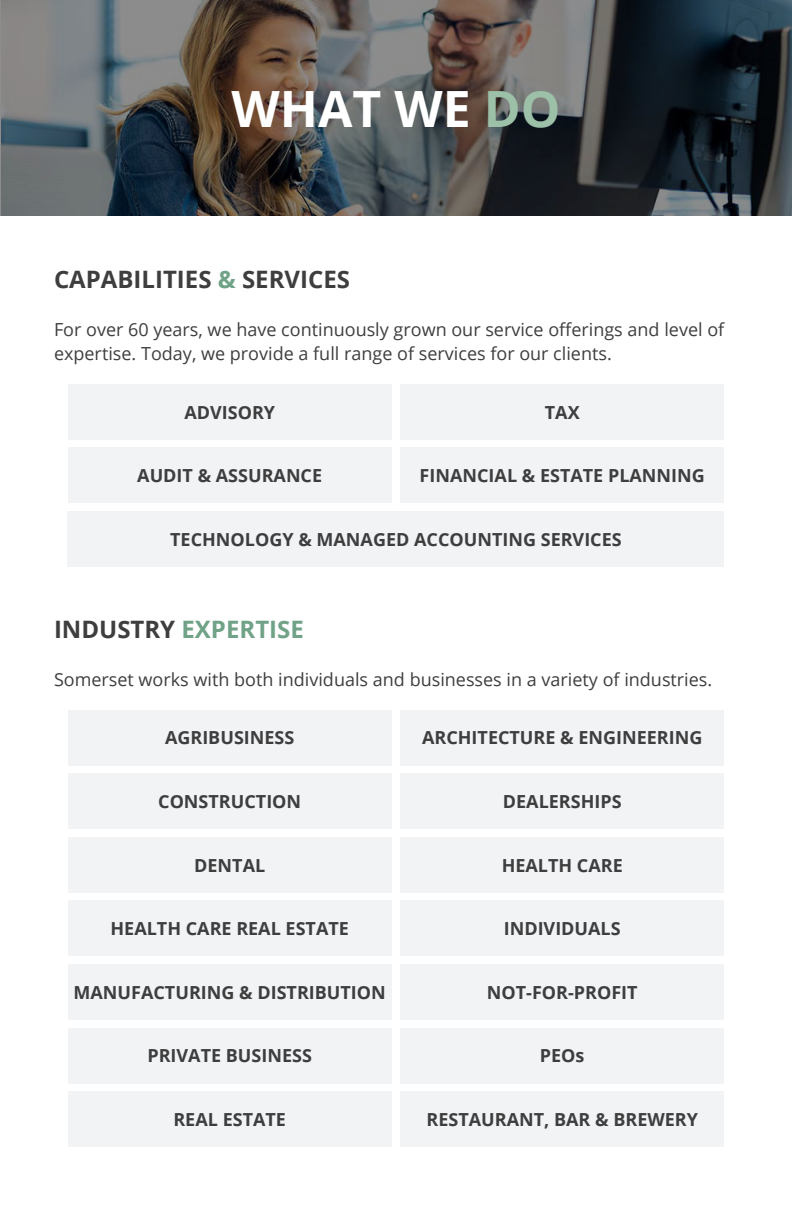
<style>
.page{position:relative;width:792px;height:1224px;background:#fff}
.page>*{position:absolute;margin:0;border:0;box-sizing:border-box;transform-origin:0 0}
.t1{font:700 50px "Open Sans";color:#fff}
.All_Caps_Header_Gray{font:700 24px "Open Sans";color:#3e3e3f}
.All_Caps_Header_Gray-2{font:700 24px "Open Sans";color:#6fa287}
.All_Caps_Header_Gray-3{font:700 18px "Open Sans";color:#3e3e3f}
.t2{font:18px/24px "Open Sans";color:#3e3e3f}
.s1{color:#9dc0a8}
.s2{color:#6fa287}
.s3{color:#3e3e3f}
</style>
<div class="page">
<svg style="left:0;top:0;width:792px;height:216px;background:#4b4c4d"></svg>
<div style="left:68px;top:384px;width:324px;height:55px;background:#f1f3f4"></div>
<div style="left:68px;top:448px;width:324px;height:55px;background:#f1f3f4"></div>
<div style="left:400px;top:448px;width:324px;height:55px;background:#f1f3f4"></div>
<div style="left:68px;top:511px;width:656px;height:56px;background:#f1f3f4"></div>
<div style="left:400px;top:384px;width:324px;height:55px;background:#f1f3f4"></div>
<div style="left:68px;top:710px;width:324px;height:55px;background:#f1f3f4"></div>
<div style="left:68px;top:837px;width:324px;height:55px;background:#f1f3f4"></div>
<div style="left:68px;top:964px;width:324px;height:56px;background:#f1f3f4"></div>
<div style="left:68px;top:774px;width:324px;height:55px;background:#f1f3f4"></div>
<div style="left:68px;top:901px;width:324px;height:55px;background:#f1f3f4"></div>
<div style="left:68px;top:1028px;width:324px;height:55px;background:#f1f3f4"></div>
<div style="left:68px;top:1092px;width:324px;height:55px;background:#f1f3f4"></div>
<div style="left:400px;top:774px;width:324px;height:55px;background:#f1f3f4"></div>
<div style="left:400px;top:901px;width:324px;height:55px;background:#f1f3f4"></div>
<div style="left:400px;top:1028px;width:324px;height:55px;background:#f1f3f4"></div>
<div style="left:400px;top:1092px;width:324px;height:55px;background:#f1f3f4"></div>
<div style="left:400px;top:710px;width:324px;height:55px;background:#f1f3f4"></div>
<div style="left:400px;top:837px;width:324px;height:55px;background:#f1f3f4"></div>
<div style="left:400px;top:964px;width:324px;height:56px;background:#f1f3f4"></div>
<p class="t1" style="left:231px;top:74px;width:331px">WHAT WE <span class="s1">DO</span></p>
<p class="All_Caps_Header_Gray" style="left:54px;top:263px;width:298px">CAPABILITIES <span class="s2">&amp;</span> SERVICES</p>
<p class="t2" style="left:54px;top:317px;width:672px">For over 60 years, we have continuously grown our service offerings and level of expertise. Today, we provide a full range of services for our clients.</p>
<p class="All_Caps_Header_Gray-3" style="left:184px;top:399px;width:92px">ADVISORY</p>
<p class="All_Caps_Header_Gray-3" style="left:545px;top:399px;width:36px">TAX</p>
<p class="All_Caps_Header_Gray-3" style="left:137px;top:463px;width:186px">AUDIT &amp; ASSURANCE</p>
<p class="All_Caps_Header_Gray-3" style="left:420px;top:463px;width:287px">FINANCIAL &amp; ESTATE PLANNING</p>
<p class="All_Caps_Header_Gray-3" style="left:170px;top:527px;width:453px">TECHNOLOGY &amp; MANAGED ACCOUNTING SERVICES</p>
<p class="All_Caps_Header_Gray-2" style="left:54px;top:612px;width:251px"><span class="s3">INDUSTRY</span> EXPERTISE</p>
<p class="t2" style="left:54px;top:667px;width:660px">Somerset works with both individuals and businesses in a variety of industries.</p>
<p class="All_Caps_Header_Gray-3" style="left:165px;top:725px;width:131px">AGRIBUSINESS</p>
<p class="All_Caps_Header_Gray-3" style="left:422px;top:725px;width:282px">ARCHITECTURE &amp; ENGINEERING</p>
<p class="All_Caps_Header_Gray-3" style="left:158px;top:789px;width:145px">CONSTRUCTION</p>
<p class="All_Caps_Header_Gray-3" style="left:503px;top:789px;width:120px">DEALERSHIPS</p>
<p class="All_Caps_Header_Gray-3" style="left:194px;top:852px;width:73px">DENTAL</p>
<p class="All_Caps_Header_Gray-3" style="left:502px;top:852px;width:123px">HEALTH CARE</p>
<p class="All_Caps_Header_Gray-3" style="left:111px;top:916px;width:240px">HEALTH CARE REAL ESTATE</p>
<p class="All_Caps_Header_Gray-3" style="left:504px;top:916px;width:118px">INDIVIDUALS</p>
<p class="All_Caps_Header_Gray-3" style="left:74px;top:980px;width:314px">MANUFACTURING &amp; DISTRIBUTION</p>
<p class="All_Caps_Header_Gray-3" style="left:487px;top:980px;width:152px">NOT-FOR-PROFIT</p>
<p class="All_Caps_Header_Gray-3" style="left:147px;top:1043px;width:166px">PRIVATE BUSINESS</p>
<p class="All_Caps_Header_Gray-3" style="left:540px;top:1043px;width:46px">PEOs</p>
<p class="All_Caps_Header_Gray-3" style="left:173px;top:1107px;width:114px">REAL ESTATE</p>
<p class="All_Caps_Header_Gray-3" style="left:427px;top:1107px;width:273px">RESTAURANT, BAR &amp; BREWERY</p>
</div>
